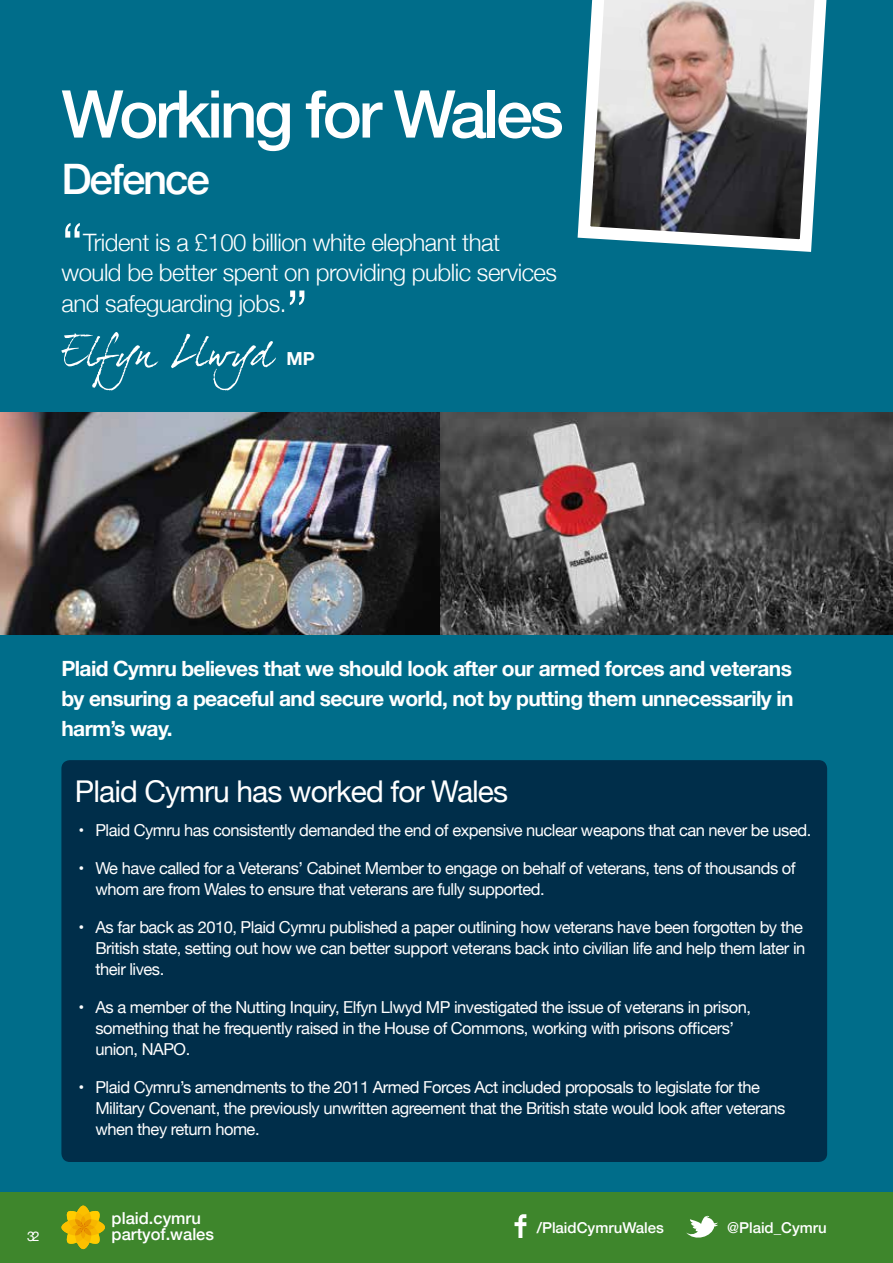
<style>
.page{position:relative;width:893px;height:1263px;background:#fff}
.page>*{position:absolute;margin:0;border:0;box-sizing:border-box;transform-origin:0 0}
.t1{font:500 66px "Helvetica Neue";letter-spacing:-.05em;color:#fff}
.t2{font:300 60px "Helvetica Neue";color:#fff}
.t3{font:500 42px "Helvetica Neue";letter-spacing:-.05em;color:#fff}
.t4{font:30px "Helvetica Neue";letter-spacing:-.03em;color:#fff}
.t5{font:300 24px/30.8px "Helvetica Neue";letter-spacing:-.02em;color:#fff}
.t6{font:700 21px/30px "Helvetica Neue";letter-spacing:-.03em;color:#fff;text-align:justify}
.t7{font:700 18px "Helvetica Neue";color:#fff}
.t8{font:16.5px/21px "Helvetica Neue";letter-spacing:-.03em;color:#fff}
.t9{font:500 16.5px/16.5px "Helvetica Neue";color:#fff}
.t10{font:500 15px "Helvetica Neue";color:#fff}
.t11{font:13.5px "Helvetica Neue";color:#fff}
</style>
<div class="page">
<div style="left:0;top:1191px;width:893px;height:72px;background:#3e862c"></div>
<svg style="left:61px;top:1205px;width:44px;height:44px"></svg>
<svg style="left:514px;top:1214px;width:12px;height:24px"></svg>
<svg style="left:686px;top:1216px;width:32px;height:22px"></svg>
<div style="left:0;top:0;width:893px;height:1191px;background:#006d8a"></div>
<div style="left:61px;top:760px;width:766px;height:402px;background:#002e4a;border-radius:9px"></div>
<svg style="left:61px;top:332px;width:215px;height:58px"></svg>
<img style="left:577px;top:0;width:250px;height:252px">
<img style="left:0;top:412px;width:893px;height:223px">
<h1 class="t1" style="left:61px;top:61px;width:504px">Working for Wales</h1>
<h3 class="t3" style="left:61px;top:145px;width:150px">Defence</h3>
<h2 class="t2" style="left:61px;top:196px;width:24px">“</h2>
<h3 class="t5" style="left:61px;top:225px;width:497px;text-indent:22px">Trident is a £100 billion white elephant that would be better spent on providing public services and safeguarding jobs.</h3>
<h2 class="t2" style="left:286px;top:264px;width:24px">”</h2>
<p class="t7" style="left:287px;top:345px;width:30px">MP</p>
<p class="t6" style="left:61px;top:654px;width:734px">Plaid Cymru believes that we should look after our armed forces and veterans by ensuring a peaceful and secure world, not by putting them unnecessarily in harm’s way.</p>
<h3 class="t4" style="left:75px;top:770px;width:435px">Plaid Cymru has worked for Wales</h3>
<p class="t8" style="left:78px;top:821px;width:734px">• Plaid Cymru has consistently demanded the end of expensive nuclear weapons that can never be used.</p>
<p class="t8" style="left:95px;top:859px;width:702px;text-indent:-17px">• We have called for a Veterans’ Cabinet Member to engage on behalf of veterans, tens of thousands of whom are from Wales to ensure that veterans are fully supported.</p>
<p class="t8" style="left:95px;top:918px;width:711px;text-indent:-17px">• As far back as 2010, Plaid Cymru published a paper outlining how veterans have been forgotten by the<br>British state, setting out how we can better support veterans back into civilian life and help them later in their lives.</p>
<p class="t8" style="left:95px;top:998px;width:657px;text-indent:-17px">• As a member of the Nutting Inquiry, Elfyn Llwyd MP investigated the issue of veterans in prison, something that he frequently raised in the House of Commons, working with prisons officers’ union, NAPO.</p>
<p class="t8" style="left:95px;top:1078px;width:691px;text-indent:-17px">• Plaid Cymru’s amendments to the 2011 Armed Forces Act included proposals to legislate for the<br>Military Covenant, the previously unwritten agreement that the British state would look after veterans when they return home.</p>
<p class="t11" style="left:27px;top:1226px;width:14px">32</p>
<p class="t9" style="left:112px;top:1208px;width:104px">plaid.cymru partyof.wales</p>
<p class="t10" style="left:537px;top:1216px;width:129px">/PlaidCymruWales</p>
<p class="t10" style="left:727px;top:1216px;width:101px">@Plaid_Cymru</p>
</div>
